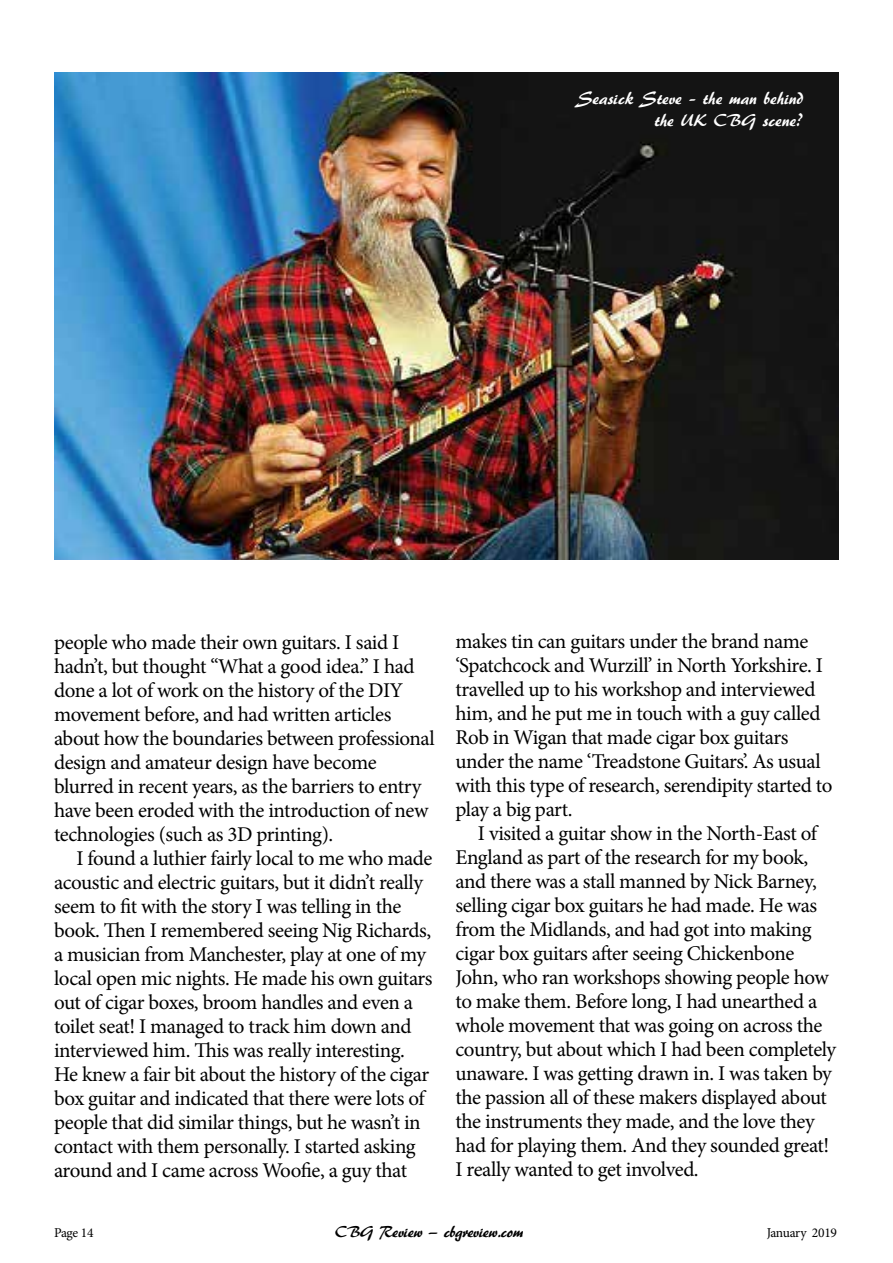
<style>
.page{position:relative;width:893px;height:1263px;background:#fff}
.page>*{position:absolute;margin:0;border:0;box-sizing:border-box;transform-origin:0 0}
.t1{font:21px/24px "Minion Pro";letter-spacing:-.025em;color:#000}
.t2{font:18px/21.6px "ARBERKLEY";color:#fff;text-align:right}
.t3{font:16.5px "ARBERKLEY";letter-spacing:-.02em;color:#000}
.t4{font:13.5px "Minion Pro";letter-spacing:-.025em;color:#000}
</style>
<div class="page">
<img style="left:54px;top:72px;width:785px;height:488px">
<p class="t2" style="left:576px;top:88px;width:229px">Seasick Steve – the man behind the UK CBG scene?</p>
<p class="t1" style="left:54px;top:630px;width:382px">people who made their own guitars. I said I hadn’t, but thought “What a good idea.” I had done a lot of work on the history of the DIY movement before, and had written articles about how the boundaries between professional design and amateur design have become blurred in recent years, as the barriers to entry have been eroded with the introduction of new technologies (such as 3D printing).</p>
<p class="t1" style="left:54px;top:846px;width:380px;text-indent:22px">I found a luthier fairly local to me who made acoustic and electric guitars, but it didn’t really seem to fit with the story I was telling in the book. Then I remembered seeing Nig Richards, a musician from Manchester, play at one of my local open mic nights. He made his own guitars out of cigar boxes, broom handles and even a toilet seat! I managed to track him down and interviewed him. This was really interesting.<br>He knew a fair bit about the history of the cigar box guitar and indicated that there were lots of people that did similar things, but he wasn’t in contact with them personally. I started asking around and I came across Woofie, a guy that</p>
<p class="t1" style="left:455px;top:630px;width:378px">makes tin can guitars under the brand name ‘Spatchcock and Wurzill’ in North Yorkshire. I travelled up to his workshop and interviewed him, and he put me in touch with a guy called Rob in Wigan that made cigar box guitars under the name ‘Treadstone Guitars’. As usual with this type of research, serendipity started to play a big part.</p>
<p class="t1" style="left:455px;top:822px;width:382px;text-indent:22px">I visited a guitar show in the North-East of England as part of the research for my book, and there was a stall manned by Nick Barney, selling cigar box guitars he had made. He was from the Midlands, and had got into making cigar box guitars after seeing Chickenbone John, who ran workshops showing people how to make them. Before long, I had unearthed a whole movement that was going on across the country, but about which I had been completely unaware. I was getting drawn in. I was taken by the passion all of these makers displayed about the instruments they made, and the love they had for playing them. And they sounded great!<br>I really wanted to get involved.</p>
<p class="t4" style="left:54px;top:1223px;width:41px">Page 14</p>
<p class="t3" style="left:335px;top:1221px;width:189px">CBG Review — cbgreview.com</p>
<p class="t4" style="left:767px;top:1223px;width:72px">January 2019</p>
</div>
